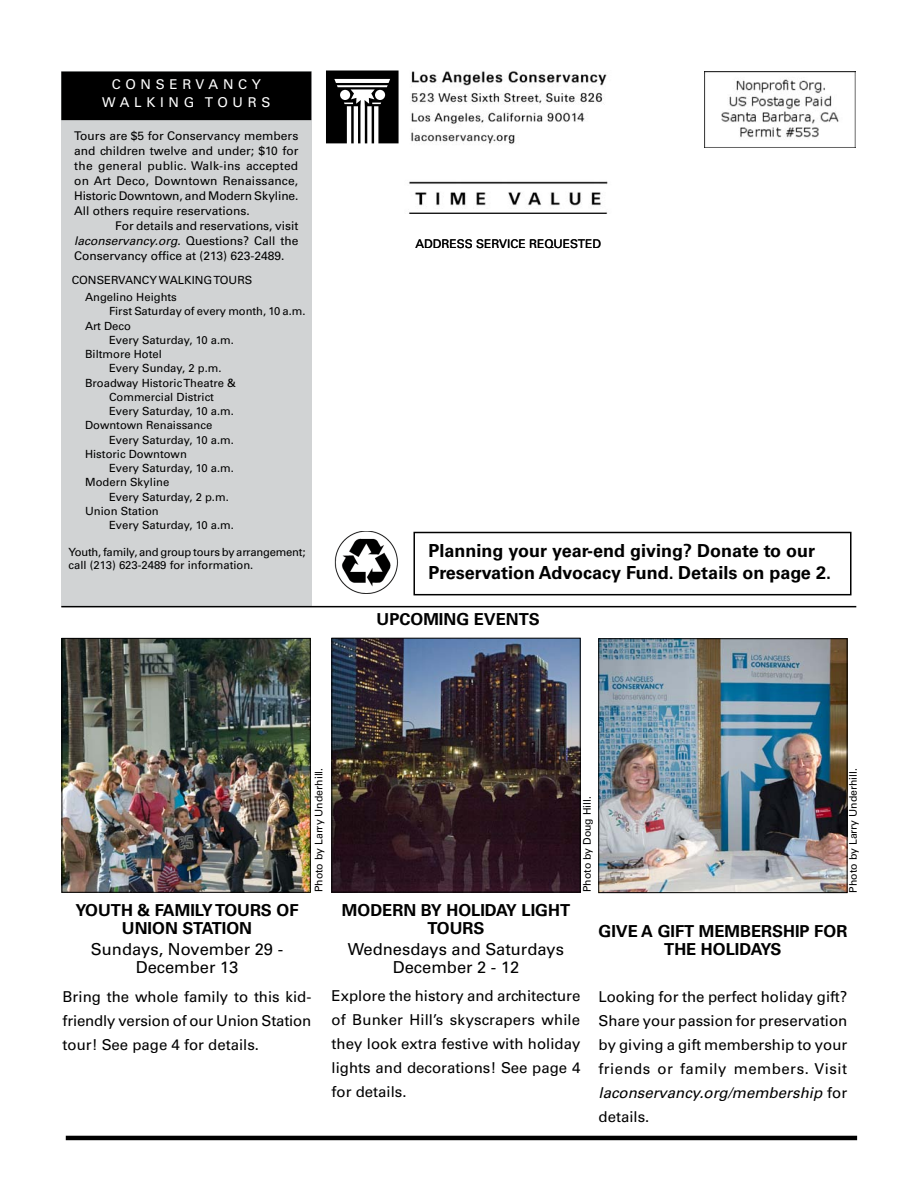
<style>
.page{position:relative;width:918px;height:1188px;background:#fff}
.page>*{position:absolute;margin:0;border:0;box-sizing:border-box;transform-origin:0 0}
.t1{font:700 18px/22.5px "Univers LT Std";color:#000}
.t2{font:700 16.5px/18px "Univers LT Std";color:#000;text-align:center}
.t3{font:16.5px/18px "Univers LT Std";color:#000;text-align:center}
.t4{font:15px/24px "Univers LT Std";color:#000;text-align:justify}
.t5{font:13.5px/18px "Univers LT Std";letter-spacing:.345em;color:#fff;text-align:center}
.t6{font:12px/15px "Univers LT Std";color:#000;text-align:justify}
.t7{font:11.25px/17.4px "Univers LT Std";color:#000}
.t8{font:11.25px/13px "Univers LT Std";letter-spacing:-.02em;color:#000}
.t9{font:10.5px "Univers LT Std";color:#000}
.s1{font-style:italic}
</style>
<div class="page">
<hr style="left:66px;top:1136px;width:791px;height:4px;background:#000">
<div style="left:61px;top:72px;width:250px;height:535px;background:#d1d3d4"></div>
<div style="left:64px;top:74px;width:245px;height:44px;background:#000"></div>
<div style="left:61px;top:72px;width:250px;height:48px;border:4px solid #000"></div>
<img style="left:409px;top:71px;width:199px;height:142px">
<hr style="left:61px;top:606px;width:795px;height:1px;background:#000">
<img style="left:334px;top:531px;width:65px;height:62px">
<img style="left:704px;top:71px;width:152px;height:77px">
<img style="left:601px;top:641px;width:244px;height:250px">
<div style="left:599px;top:639px;width:248px;height:254px;border:1px solid #000"></div>
<img style="left:334px;top:640px;width:244px;height:250px">
<div style="left:332px;top:638px;width:248px;height:254px;border:1px solid #000"></div>
<div style="left:413px;top:532px;width:439px;height:63px;border:2px solid #000"></div>
<svg style="left:326px;top:71px;width:73px;height:72px"></svg>
<img style="left:64px;top:640px;width:244px;height:250px">
<div style="left:62px;top:638px;width:248px;height:254px;border:1px solid #000"></div>
<p class="t5" style="left:102px;top:76px;width:170px">CONSERVANCY<br>WALKING TOURS</p>
<p class="t6" style="left:74px;top:128px;width:226px">Tours are $5 for Conservancy members and children twelve and under; $10 for the general public. Walk-ins accepted on Art Deco, Downtown Renaissance, Historic Downtown, and Modern Skyline.<br>All others require reservations.</p>
<p class="t6" style="left:74px;top:218px;width:226px;text-indent:41px">For details and reservations, visit <span class="s1">laconservancy.org</span>. Questions? Call the Conservancy office at (213) 623-2489.</p>
<p class="t7" style="left:85px;top:271px;width:169px;text-indent:-13px">CONSERVANCY WALKING TOURS<br>Angelino Heights</p>
<p class="t7" style="left:109px;top:303px;width:198px">First Saturday of every month, 10 a.m.</p>
<p class="t7" style="left:85px;top:317px;width:47px">Art Deco</p>
<p class="t7" style="left:109px;top:331px;width:126px">Every Saturday, 10 a.m.</p>
<p class="t7" style="left:85px;top:346px;width:78px">Biltmore Hotel</p>
<p class="t7" style="left:109px;top:360px;width:114px">Every Sunday, 2 p.m.</p>
<p class="t7" style="left:85px;top:374px;width:152px">Broadway Historic Theatre &amp;</p>
<p class="t7" style="left:109px;top:388px;width:107px">Commercial District</p>
<p class="t7" style="left:109px;top:403px;width:126px">Every Saturday, 10 a.m.</p>
<p class="t7" style="left:85px;top:417px;width:129px">Downtown Renaissance</p>
<p class="t7" style="left:109px;top:431px;width:126px">Every Saturday, 10 a.m.</p>
<p class="t7" style="left:85px;top:445px;width:103px">Historic Downtown</p>
<p class="t7" style="left:109px;top:460px;width:126px">Every Saturday, 10 a.m.</p>
<p class="t7" style="left:85px;top:474px;width:86px">Modern Skyline</p>
<p class="t7" style="left:109px;top:488px;width:121px">Every Saturday, 2 p.m.</p>
<p class="t7" style="left:85px;top:502px;width:75px">Union Station</p>
<p class="t7" style="left:109px;top:517px;width:126px">Every Saturday, 10 a.m.</p>
<p class="t8" style="left:69px;top:545px;width:239px">Youth, family, and group tours by arrangement; call (213) 623-2489 for information.</p>
<p class="t6" style="left:415px;top:237px;width:187px">ADDRESS SERVICE REQUESTED</p>
<p class="t1" style="left:428px;top:540px;width:404px">Planning your year-end giving? Donate to our<br>Preservation Advocacy Fund. Details on page 2.</p>
<p class="t2" style="left:377px;top:611px;width:165px">UPCOMING EVENTS</p>
<p class="t2" style="left:76px;top:901px;width:225px">YOUTH &amp; FAMILY TOURS OF<br>UNION STATION</p>
<p class="t3" style="left:91px;top:941px;width:194px">Sundays, November 29 -<br>December 13</p>
<p class="t9" style="left:313px;top:892px;width:126px;rotate:-90deg">Photo by Larry Underhill.</p>
<p class="t2" style="left:342px;top:901px;width:230px">MODERN BY HOLIDAY LIGHT<br>TOURS</p>
<p class="t3" style="left:348px;top:940px;width:218px">Wednesdays and Saturdays<br>December 2 - 12</p>
<p class="t9" style="left:581px;top:892px;width:98px;rotate:-90deg">Photo by Doug Hill.</p>
<p class="t9" style="left:847px;top:893px;width:126px;rotate:-90deg">Photo by Larry Underhill.</p>
<p class="t2" style="left:599px;top:923px;width:250px">GIVE A GIFT MEMBERSHIP FOR<br>THE HOLIDAYS</p>
<p class="t4" style="left:332px;top:984px;width:250px">Explore the history and architecture of Bunker Hill’s skyscrapers while they look extra festive with holiday lights and decorations! See page 4 for details.</p>
<p class="t4" style="left:63px;top:985px;width:250px">Bring the whole family to this kid&shy;friendly version of our Union Station tour! See page 4 for details.</p>
<p class="t4" style="left:599px;top:985px;width:250px">Looking for the perfect holiday gift?<br>Share your passion for preservation by giving a gift membership to your friends or family members. Visit <span class="s1">laconservancy.org/membership</span> for details.</p>
</div>
